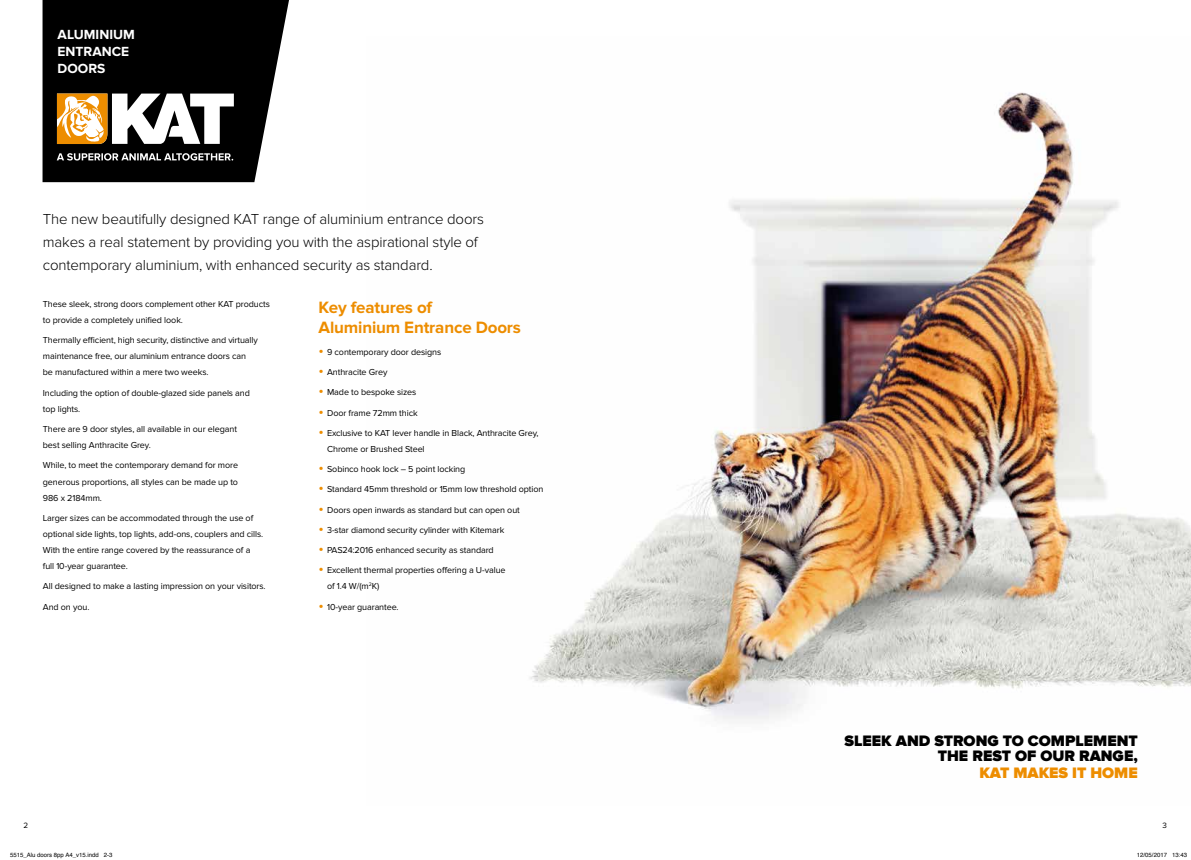
<style>
.page{position:relative;width:1191px;height:860px;background:#fff}
.page>*{position:absolute;margin:0;border:0;box-sizing:border-box;transform-origin:0 0}
.t1{font:700 17px/20px "Proxima Nova";letter-spacing:-.01em;color:#ed8d00}
.t2{font:900 15.7px/15.1px "Proxima Nova";color:#000;text-align:right}
.t3{font:900 15.7px "Proxima Nova";color:#ed8d00}
.t4{font:300 15px/23px "Proxima Nova";letter-spacing:-.01em;color:#000}
.t5{font:700 13.7px/17px "Proxima Nova";color:#fff}
.t6{font:9px/16.1px "Proxima Nova";letter-spacing:-.01em;color:#000}
.t7{font:8px "Proxima Nova";color:#000}
.t8{font:6px "Helvetica";color:#000}
.s1{font-size:15px;color:#ed8d00}
</style>
<div class="page">
<img style="left:530px;top:92px;width:661px;height:628px">
<svg style="left:43px;top:0;width:246px;height:182px;fill:#000"></svg>
<svg style="left:57px;top:153px;width:176px;height:8px"></svg>
<svg style="left:57px;top:94px;width:177px;height:50px"></svg>
<h3 class="t5" style="left:58px;top:26px;width:79px">ALUMINIUM<br>ENTRANCE<br>DOORS</h3>
<h3 class="t4" style="left:43px;top:208px;width:442px">The new beautifully designed KAT range of aluminium entrance doors makes a real statement by providing you with the aspirational style of contemporary aluminium, with enhanced security as standard.</h3>
<p class="t6" style="left:43px;top:296px;width:228px">These sleek, strong doors complement other KAT products to provide a completely unified look.</p>
<p class="t6" style="left:43px;top:332px;width:216px">Thermally efficient, high security, distinctive and virtually maintenance free, our aluminium entrance doors can be manufactured within a mere two weeks.</p>
<p class="t6" style="left:43px;top:385px;width:209px">Including the option of double-glazed side panels and top lights.</p>
<p class="t6" style="left:43px;top:421px;width:196px">There are 9 door styles, all available in our elegant best selling Anthracite Grey.</p>
<p class="t6" style="left:43px;top:457px;width:197px;text-align:justify">While, to meet the contemporary demand for more generous proportions, all styles can be made up to 986 x 2184mm.</p>
<p class="t6" style="left:43px;top:510px;width:222px">Larger sizes can be accommodated through the use of optional side lights, top lights, add-ons, couplers and cills.<br>With the entire range covered by the reassurance of a full 10-year guarantee.</p>
<p class="t6" style="left:43px;top:578px;width:224px">All designed to make a lasting impression on your visitors.</p>
<p class="t6" style="left:43px;top:599px;width:48px">And on you.</p>
<h1 class="t1" style="left:318px;top:298px;width:204px">Key features of<br>Aluminium Entrance Doors</h1>
<p class="t6" style="left:318px;top:344px;width:124px"><span class="s1">•</span> 9 contemporary door designs</p>
<p class="t6" style="left:318px;top:364px;width:70px"><span class="s1">•</span> Anthracite Grey</p>
<p class="t6" style="left:318px;top:384px;width:99px"><span class="s1">•</span> Made to bespoke sizes</p>
<p class="t6" style="left:318px;top:405px;width:101px"><span class="s1">•</span> Door frame 72mm thick</p>
<p class="t6" style="left:327px;top:425px;width:213px;text-indent:-9px"><span class="s1">•</span> Exclusive to KAT lever handle in Black, Anthracite Grey,<br>Chrome or Brushed Steel</p>
<p class="t6" style="left:318px;top:461px;width:148px"><span class="s1">•</span> Sobinco hook lock – 5 point locking</p>
<p class="t6" style="left:318px;top:481px;width:226px"><span class="s1">•</span> Standard 45mm threshold or 15mm low threshold option</p>
<p class="t6" style="left:318px;top:502px;width:203px"><span class="s1">•</span> Doors open inwards as standard but can open out</p>
<p class="t6" style="left:318px;top:522px;width:187px"><span class="s1">•</span> 3-star diamond security cylinder with Kitemark</p>
<p class="t6" style="left:318px;top:542px;width:177px"><span class="s1">•</span> PAS24:2016 enhanced security as standard</p>
<p class="t6" style="left:327px;top:563px;width:180px;text-indent:-9px"><span class="s1">•</span> Excellent thermal properties offering a U-value of 1.4 W/(m<sup>2</sup>K)</p>
<p class="t6" style="left:318px;top:599px;width:82px"><span class="s1">•</span> 10-year guarantee.</p>
<h2 class="t2" style="left:844px;top:733px;width:295px">SLEEK AND STRONG TO COMPLEMENT<br>THE REST OF OUR RANGE,</h2>
<h2 class="t3" style="left:979px;top:763px;width:160px">KAT MAKES IT HOME</h2>
<p class="t7" style="left:24px;top:821px;width:6px">2</p>
<p class="t7" style="left:1162px;top:821px;width:6px">3</p>
<p class="t8" style="left:10px;top:850px;width:104px">5515_Alu doors 8pp A4_v15.indd 2-3</p>
<p class="t8" style="left:1137px;top:850px;width:52px">12/05/2017 13:43</p>
</div>
